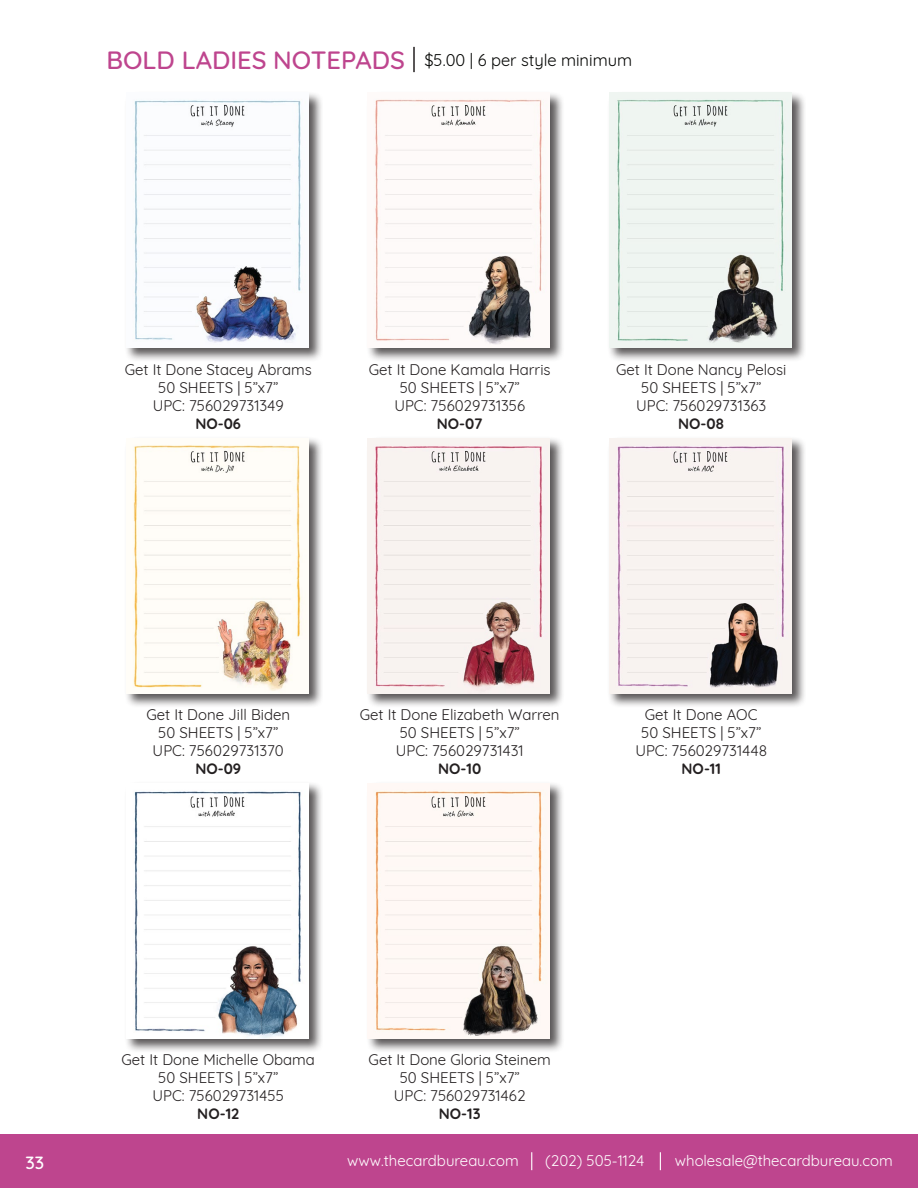
<style>
.page{position:relative;width:918px;height:1188px;background:#fff}
.page>*{position:absolute;margin:0;border:0;box-sizing:border-box;transform-origin:0 0}
.Catagory_Header{font:500 25.5px "Quicksand";color:#be458e}
.t1{font:500 18px "Quicksand";color:#fff}
.t2{font:16.5px "Quicksand";color:#040503}
.t3{font:15px/18px "Quicksand";color:#231f20;text-align:center}
.t4{font:15px "Quicksand";color:#fff}
.t5{font:700 15px "Quicksand";color:#231f20}
.s1{font-weight:700}
</style>
<div class="page">
<div style="left:0;top:1134px;width:918px;height:54px;background:#be458e"></div>
<svg style="left:531px;top:1152px;width:1px;height:18px"></svg>
<svg style="left:660px;top:1152px;width:1px;height:18px"></svg>
<hr style="left:413px;top:47px;width:2px;height:25px;background:#231f20">
<div style="left:366px;top:436px;width:199px;height:272px;background:#231f20;opacity:.75"></div>
<img style="left:368px;top:438px;width:182px;height:255px">
<div style="left:608px;top:436px;width:198px;height:272px;background:#231f20;opacity:.75"></div>
<img style="left:609px;top:438px;width:182px;height:255px">
<div style="left:125px;top:782px;width:198px;height:271px;background:#231f20;opacity:.75"></div>
<img style="left:126px;top:783px;width:182px;height:255px">
<div style="left:366px;top:782px;width:199px;height:271px;background:#231f20;opacity:.75"></div>
<img style="left:368px;top:783px;width:182px;height:255px">
<div style="left:125px;top:91px;width:198px;height:272px;background:#231f20;opacity:.75"></div>
<img style="left:126px;top:92px;width:182px;height:256px">
<div style="left:366px;top:91px;width:199px;height:272px;background:#231f20;opacity:.75"></div>
<img style="left:368px;top:92px;width:182px;height:256px">
<div style="left:608px;top:91px;width:198px;height:272px;background:#231f20;opacity:.75"></div>
<img style="left:609px;top:92px;width:182px;height:256px">
<div style="left:125px;top:436px;width:198px;height:272px;background:#231f20;opacity:.75"></div>
<img style="left:126px;top:438px;width:182px;height:255px">
<p class="Catagory_Header" style="left:106px;top:39px;width:300px">BOLD LADIES NOTEPADS</p>
<p class="t2" style="left:424px;top:47px;width:209px">$5.00 | 6 per style minimum</p>
<p class="t3" style="left:125px;top:359px;width:189px">Get It Done Stacey Abrams</p>
<p class="t3" style="left:158px;top:377px;width:122px">50 SHEETS | 5”x7”</p>
<p class="t3" style="left:153px;top:395px;width:133px">UPC: 756029731349</p>
<p class="t5" style="left:195px;top:411px;width:47px">NO-06</p>
<p class="t3" style="left:369px;top:359px;width:183px">Get It Done Kamala Harris</p>
<p class="t3" style="left:400px;top:377px;width:122px">50 SHEETS | 5”x7”</p>
<p class="t3" style="left:394px;top:395px;width:132px">UPC: 756029731356</p>
<p class="t5" style="left:437px;top:411px;width:48px">NO-07</p>
<p class="t3" style="left:616px;top:359px;width:172px">Get It Done Nancy Pelosi</p>
<p class="t3" style="left:641px;top:377px;width:122px">50 SHEETS | 5”x7”</p>
<p class="t3" style="left:636px;top:395px;width:132px">UPC: 756029731363</p>
<p class="t5" style="left:678px;top:411px;width:48px">NO-08</p>
<p class="t3" style="left:146px;top:704px;width:145px">Get It Done Jill Biden</p>
<p class="t3" style="left:158px;top:722px;width:122px">50 SHEETS | 5”x7”</p>
<p class="t3" style="left:153px;top:740px;width:133px">UPC: 756029731370</p>
<p class="t5" style="left:195px;top:756px;width:47px">NO-09</p>
<p class="t3" style="left:360px;top:704px;width:201px">Get It Done Elizabeth Warren</p>
<p class="t3" style="left:400px;top:722px;width:122px">50 SHEETS | 5”x7”</p>
<p class="t3" style="left:396px;top:740px;width:129px">UPC: 756029731431</p>
<p class="t5" style="left:438px;top:756px;width:45px">NO-10</p>
<p class="t3" style="left:645px;top:704px;width:114px">Get It Done AOC</p>
<p class="t3" style="left:641px;top:722px;width:122px">50 SHEETS | 5”x7”</p>
<p class="t3" style="left:635px;top:740px;width:133px">UPC: 756029731448</p>
<p class="t5" style="left:682px;top:756px;width:41px">NO-11</p>
<p class="t3" style="left:122px;top:1049px;width:195px">Get It Done Michelle Obama</p>
<p class="t3" style="left:158px;top:1067px;width:122px">50 SHEETS | 5”x7”</p>
<p class="t3" style="left:153px;top:1085px;width:133px">UPC: 756029731455</p>
<p class="t5" style="left:197px;top:1101px;width:43px">NO-12</p>
<p class="t3" style="left:369px;top:1049px;width:184px">Get It Done Gloria Steinem</p>
<p class="t3" style="left:400px;top:1067px;width:122px">50 SHEETS | 5”x7”</p>
<p class="t3" style="left:394px;top:1085px;width:133px">UPC: 756029731462<br><span class="s1">NO-13</span></p>
<p class="t1" style="left:26px;top:1148px;width:20px">33</p>
<p class="t4" style="left:347px;top:1149px;width:173px">www.thecardbureau.com</p>
<p class="t4" style="left:545px;top:1149px;width:101px">(202) 505-1124</p>
<p class="t4" style="left:675px;top:1149px;width:219px">wholesale@thecardbureau.com</p>
</div>
